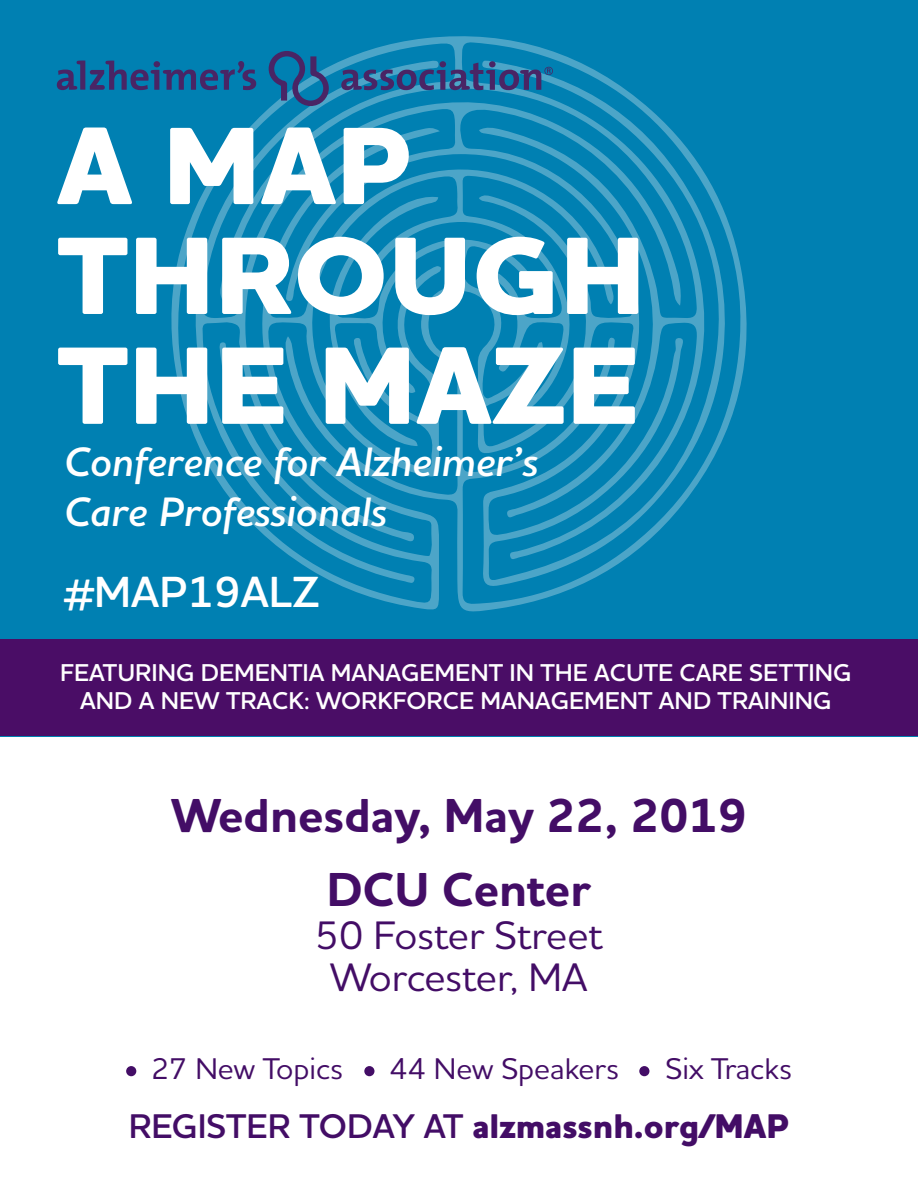
<style>
.page{position:relative;width:918px;height:1188px;background:#fff}
.page>*{position:absolute;margin:0;border:0;box-sizing:border-box;transform-origin:0 0}
.t1{font:800 112.05px/109.8px "Houschka Alt Pro";color:#fff;scale:1.04 1}
.t2{font:700 48.45px/74.6px "Houschka Alt Pro";color:#430d66;text-align:center}
.t3{font:600 44.4px "Houschka Alt Pro";color:#fff}
.t4{font:italic 600 41.85px/50.2px "Houschka Alt Pro";color:#fff}
.t5{font:500 40.5px/42.5px "Houschka Alt Pro";color:#430d66;text-align:center}
.t6{font:800 34.8px "Houschka Alt Pro";color:#430d66}
.t7{font:500 30.45px "Houschka Alt Pro";color:#430d66}
.t8{font:600 24.75px/28.2px "Houschka Alt Pro";color:#fff;text-align:center}
.s1{font-weight:600}
</style>
<div class="page">
<div style="left:0;top:0;width:918px;height:736px;background:#0080b2"></div>
<svg style="left:171px;top:36px;width:576px;height:576px"></svg>
<div style="left:0;top:639px;width:918px;height:97px;background:#4a0d66"></div>
<div style="left:126px;top:1066px;width:10px;height:10px;background:#430d66;border-radius:50%"></div>
<div style="left:364px;top:1066px;width:10px;height:10px;background:#430d66;border-radius:50%"></div>
<div style="left:639px;top:1066px;width:10px;height:10px;background:#430d66;border-radius:50%"></div>
<svg style="left:269px;top:51px;width:60px;height:55px"></svg>
<svg style="left:57px;top:61px;width:199px;height:29px"></svg>
<svg style="left:341px;top:61px;width:212px;height:29px"></svg>
<h1 class="t1" style="left:57px;top:120px;width:568px">A MAP<br>THROUGH<br>THE MAZE</h1>
<h3 class="t4" style="left:64px;top:441px;width:475px">Conference for Alzheimer’s<br>Care Professionals</h3>
<h3 class="t3" style="left:64px;top:575px;width:257px">#MAP19ALZ</h3>
<p class="t8" style="left:60px;top:661px;width:793px">FEATURING DEMENTIA MANAGEMENT IN THE ACUTE CARE SETTING<br>AND A NEW TRACK: WORKFORCE MANAGEMENT AND TRAINING</p>
<h2 class="t2" style="left:171px;top:781px;width:577px">Wednesday, May 22, 2019<br>DCU Center</h2>
<h3 class="t5" style="left:315px;top:916px;width:290px">50 Foster Street<br>Worcester, MA</h3>
<p class="t7" style="left:151px;top:1055px;width:193px">27 New Topics</p>
<p class="t7" style="left:389px;top:1055px;width:231px">44 New Speakers</p>
<p class="t7" style="left:665px;top:1055px;width:128px">Six Tracks</p>
<h3 class="t6" style="left:129px;top:1112px;width:662px"><span class="s1">REGISTER TODAY AT</span> alzmassnh.org/MAP</h3>
</div>
